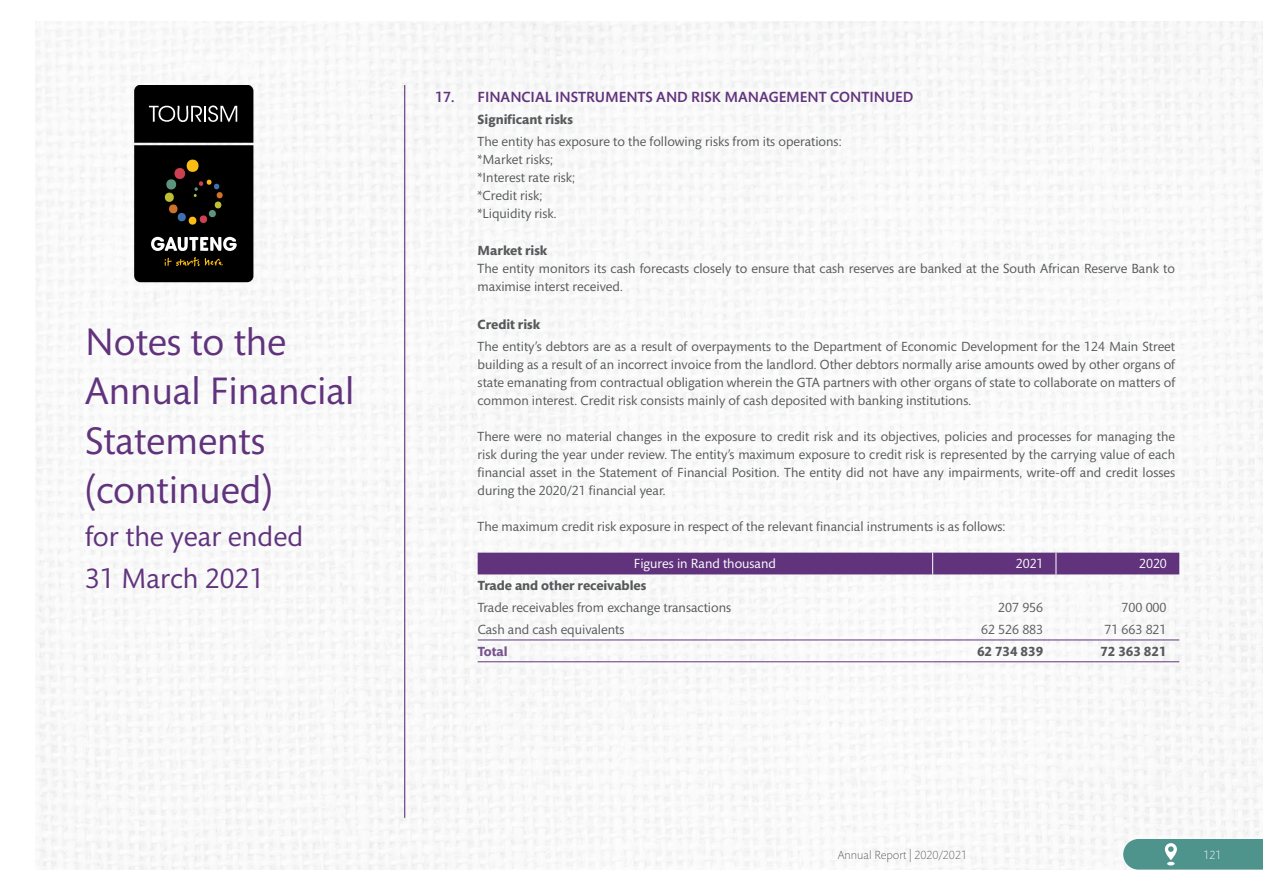
<style>
.page{position:relative;width:1263px;height:893px;background:#fff}
.page>*{position:absolute;margin:0;border:0;box-sizing:border-box;transform-origin:0 0}
.t1{font:39px/49.5px "Mundo Sans Std";color:#61337d}
.t2{font:28.5px/42px "Mundo Sans Std";color:#61337d}
.t3{font:500 15px "Mundo Sans Std";color:#61337d}
.t4{font:13.5px/18px "Mundo Sans Std";color:#58595b}
.t5{font:700 13.5px "Mundo Sans Std";color:#58595b}
.t6{font:13.5px "Mundo Sans Std";color:#fff}
.t7{font:700 13.5px "Mundo Sans Std";color:#78548f}
.t8{font:300 12px "Mundo Sans Std";color:#58595b}
.t9{font:300 12px "Mundo Sans Std";color:#fff}
</style>
<div class="page">
<hr style="left:478px;top:640px;width:455px;height:1px;background:#61337d">
<hr style="left:933px;top:640px;width:123px;height:1px;background:#61337d">
<hr style="left:1056px;top:640px;width:123px;height:1px;background:#61337d">
<hr style="left:478px;top:661px;width:455px;height:1px;background:#61337d">
<hr style="left:933px;top:661px;width:123px;height:1px;background:#61337d">
<hr style="left:1056px;top:661px;width:123px;height:1px;background:#61337d">
<div style="left:478px;top:553px;width:701px;height:21px;background:#61337d"></div>
<svg style="left:134px;top:85px;width:119px;height:197px"></svg>
<hr style="left:404px;top:85px;width:1px;height:733px;background:#61337d">
<svg style="left:1123px;top:839px;width:140px;height:31px"></svg>
<h1 class="t1" style="left:85px;top:318px;width:271px">Notes to the<br>Annual Financial<br>Statements (continued)</h1>
<h2 class="t2" style="left:85px;top:516px;width:220px">for the year ended<br>31 March 2021</h2>
<p class="t3" style="left:435px;top:89px;width:480px">17. FINANCIAL INSTRUMENTS AND RISK MANAGEMENT CONTINUED</p>
<p class="t5" style="left:478px;top:112px;width:97px">Significant risks</p>
<p class="t4" style="left:478px;top:132px;width:365px">The entity has exposure to the following risks from its operations: *Market risks;<br>*Interest rate risk;<br>*Credit risk;<br>*Liquidity risk.</p>
<p class="t5" style="left:478px;top:243px;width:71px">Market risk</p>
<p class="t4" style="left:478px;top:260px;width:699px">The entity monitors its cash forecasts closely to ensure that cash reserves are banked at the South African Reserve Bank to maximise interst received.</p>
<p class="t5" style="left:478px;top:317px;width:64px">Credit risk</p>
<p class="t4" style="left:478px;top:338px;width:699px;text-align:justify">The entity’s debtors are as a result of overpayments to the Department of Economic Development for the 124 Main Street building as a result of an incorrect invoice from the landlord. Other debtors normally arise amounts owed by other organs of state emanating from contractual obligation wherein the GTA partners with other organs of state to collaborate on matters of common interest. Credit risk consists mainly of cash deposited with banking institutions.</p>
<p class="t4" style="left:478px;top:428px;width:699px;text-align:justify">There were no material changes in the exposure to credit risk and its objectives, policies and processes for managing the risk during the year under review. The entity’s maximum exposure to credit risk is represented by the carrying value of each financial asset in the Statement of Financial Position. The entity did not have any impairments, write-off and credit losses during the 2020/21 financial year.</p>
<p class="t4" style="left:478px;top:518px;width:529px">The maximum credit risk exposure in respect of the relevant financial instruments is as follows:</p>
<p class="t6" style="left:634px;top:557px;width:144px">Figures in Rand thousand</p>
<p class="t6" style="left:1016px;top:557px;width:29px">2021</p>
<p class="t6" style="left:1139px;top:557px;width:29px">2020</p>
<p class="t5" style="left:478px;top:578px;width:170px">Trade and other receivables</p>
<p class="t4" style="left:478px;top:599px;width:255px">Trade receivables from exchange transactions</p>
<p class="t4" style="left:998px;top:599px;width:46px">207 956</p>
<p class="t4" style="left:1121px;top:599px;width:46px">700 000</p>
<p class="t4" style="left:478px;top:621px;width:148px">Cash and cash equivalents</p>
<p class="t4" style="left:981px;top:621px;width:64px">62 526 883</p>
<p class="t4" style="left:1104px;top:621px;width:64px">71 663 821</p>
<p class="t7" style="left:478px;top:644px;width:32px">Total</p>
<p class="t5" style="left:977px;top:644px;width:68px">62 734 839</p>
<p class="t5" style="left:1100px;top:644px;width:68px">72 363 821</p>
<p class="t8" style="left:838px;top:848px;width:131px">Annual Report | 2020/2021</p>
<p class="t9" style="left:1203px;top:848px;width:20px">121</p>
</div>
